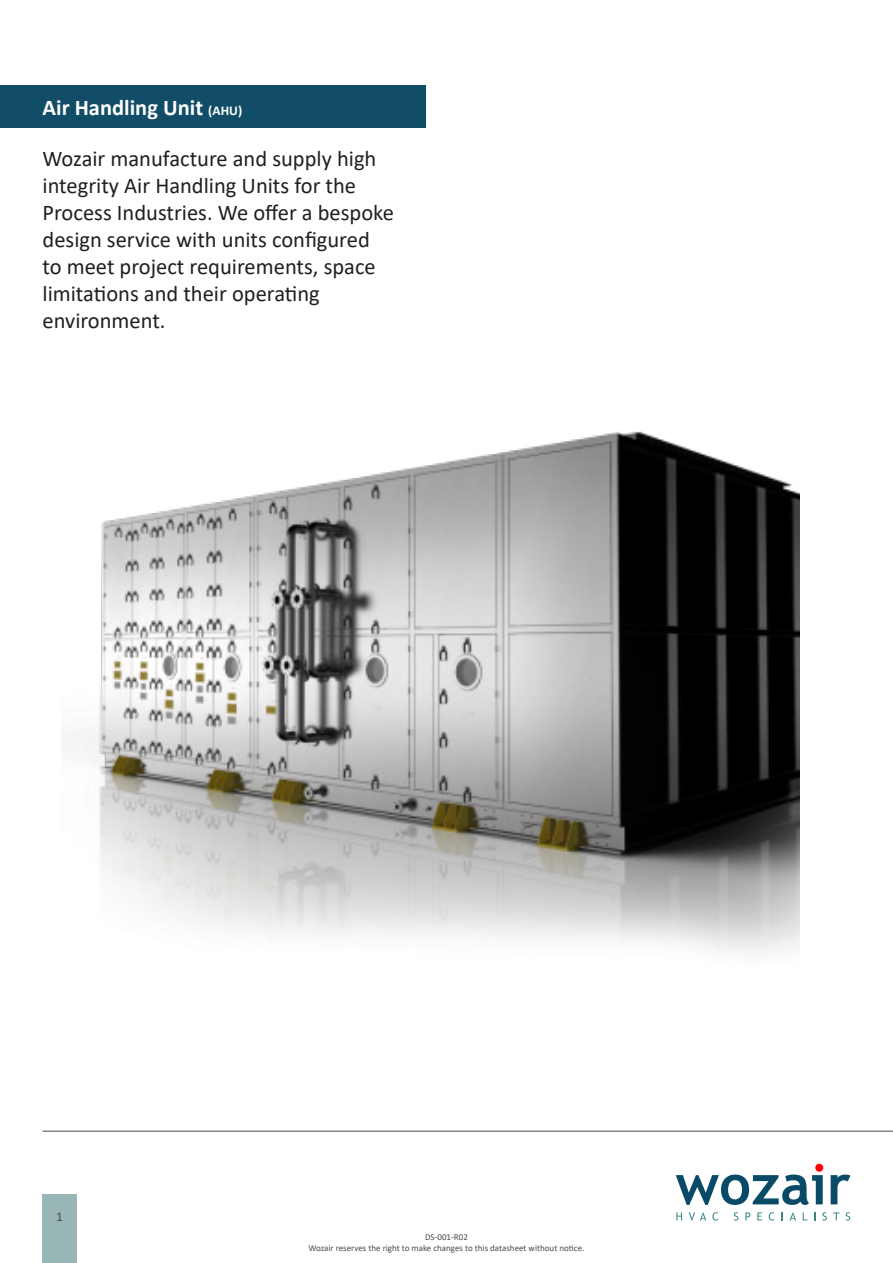
<style>
.page{position:relative;width:893px;height:1263px;background:#fff}
.page>*{position:absolute;margin:0;border:0;box-sizing:border-box;transform-origin:0 0}
.t1{font:22.5px/27px "Calibri";color:#231f20}
.t2{font:700 22.5px "Calibri";color:#fff}
.t3{font:13.5px "Calibri";color:#494c4d}
.t4{font:9px "Calibri";color:#494c4d}
.s1{font-size:13.5px}
</style>
<div class="page">
<hr style="left:43px;top:1131px;width:850px;height:1px;background:#494c4d">
<svg style="left:676px;top:1164px;width:147px;height:41px"></svg>
<svg style="left:831px;top:1174px;width:19px;height:30px"></svg>
<svg style="left:676px;top:1212px;width:6px;height:8px"></svg>
<svg style="left:689px;top:1212px;width:17px;height:8px"></svg>
<svg style="left:712px;top:1212px;width:6px;height:8px"></svg>
<svg style="left:734px;top:1212px;width:4px;height:8px"></svg>
<svg style="left:745px;top:1212px;width:5px;height:8px"></svg>
<svg style="left:757px;top:1212px;width:5px;height:8px"></svg>
<svg style="left:769px;top:1212px;width:5px;height:8px"></svg>
<svg style="left:789px;top:1212px;width:7px;height:8px"></svg>
<svg style="left:822px;top:1212px;width:5px;height:8px"></svg>
<svg style="left:833px;top:1212px;width:6px;height:8px"></svg>
<svg style="left:846px;top:1212px;width:4px;height:8px"></svg>
<div style="left:0;top:85px;width:425px;height:43px;background:#114d67"></div>
<img style="left:80px;top:431px;width:719px;height:520px">
<div style="left:43px;top:1195px;width:34px;height:68px;background:#99b6b7"></div>
<p class="t2" style="left:43px;top:91px;width:201px">Air Handling Unit <span class="s1">(AHU)</span></p>
<p class="t1" style="left:43px;top:144px;width:353px">Wozair manufacture and supply high integrity Air Handling Units for the Process Industries. We offer a bespoke design service with units configured to meet project requirements, space limitations and their operating environment.</p>
<p class="t3" style="left:56px;top:1207px;width:8px">1</p>
<p class="t4" style="left:425px;top:1230px;width:44px">DS-001-R02</p>
<p class="t4" style="left:309px;top:1241px;width:277px">Wozair reserves the right to make changes to this datasheet without notice.</p>
</div>
